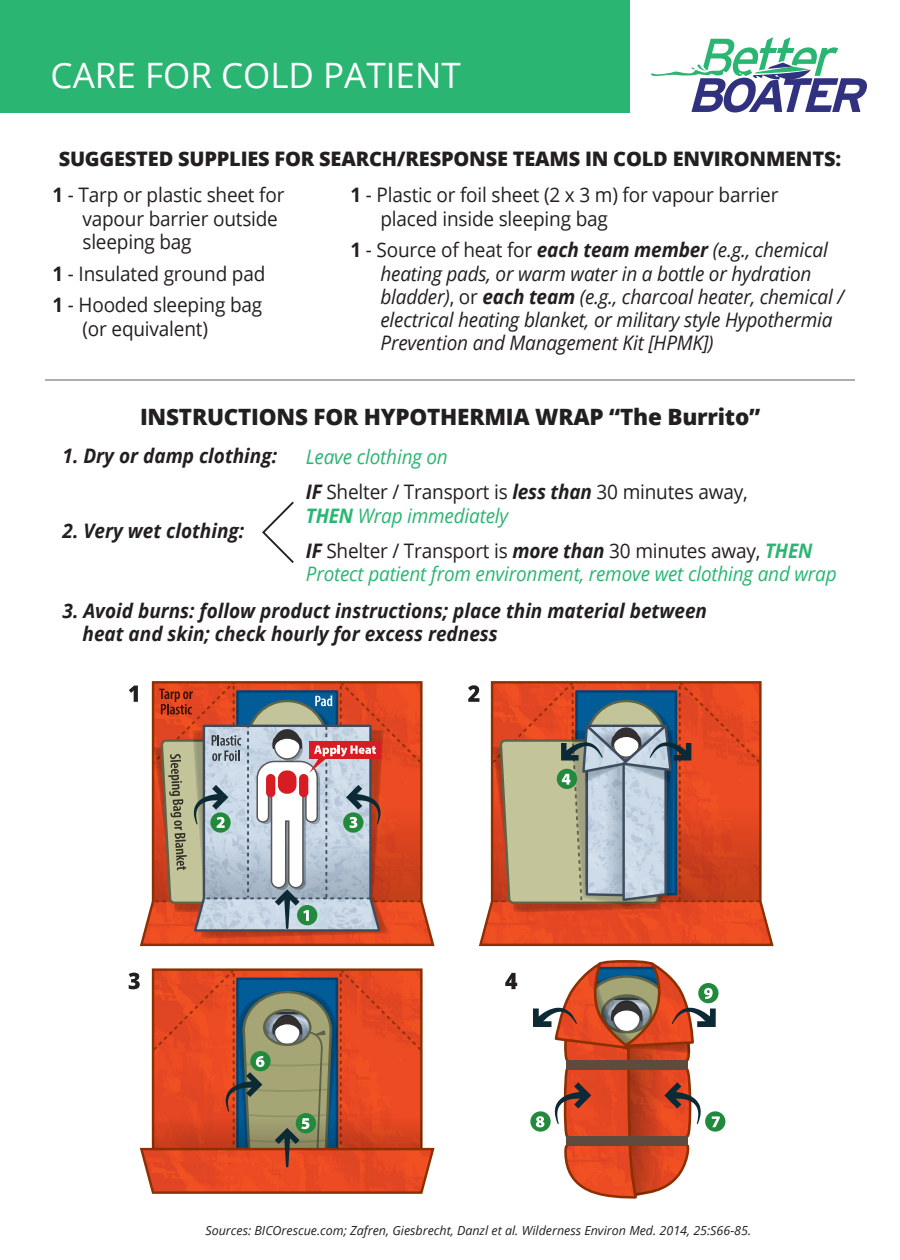
<style>
.page{position:relative;width:900px;height:1260px;background:#fff}
.page>*{position:absolute;margin:0;border:0;box-sizing:border-box;transform-origin:0 0}
.t1{font:35px "Open Sans";color:#fff}
.t2{font:800 22.5px "Open Sans";letter-spacing:-.01em;color:#231f20}
.t3{font:20px/23px "Open Sans";letter-spacing:-.01em;color:#231f20;scale:.95 1}
.t4{font:italic 20px/23px "Open Sans";letter-spacing:-.01em;color:#231f20;scale:.95 1}
.t5{font:italic 700 20px/23px "Open Sans";color:#231f20;scale:.95 1}
.t6{font:800 20px "Open Sans";letter-spacing:-.01em;color:#231f20}
.t7{font:italic 20px "Open Sans";letter-spacing:-.01em;color:#2bb572;scale:.95 1}
.t8{font:italic 12.5px "Open Sans";color:#231f20}
.s1{font-weight:700}
.s2{font-weight:700;font-style:normal}
.s3{font-style:normal}
.s4{font-style:italic;color:#2bb572}
.s5{font-weight:700;font-style:italic}
.s6{font-weight:700;font-style:italic;color:#2bb572}
</style>
<div class="page">
<hr style="left:45px;top:379px;width:810px;height:2px;background:#a8a9ad">
<svg style="left:479px;top:689px;width:295px;height:258px"></svg>
<svg style="left:468px;top:685px;width:11px;height:17px"></svg>
<svg style="left:129px;top:681px;width:306px;height:513px"></svg>
<svg style="left:490px;top:681px;width:273px;height:518px"></svg>
<svg style="left:262px;top:501px;width:32px;height:62px"></svg>
<div style="left:0;top:0;width:630px;height:112px;background:#2bb572"></div>
<svg style="left:651px;top:37px;width:216px;height:76px"></svg>
<h1 class="t1" style="left:51px;top:52px;width:412px">CARE FOR COLD PATIENT</h1>
<p class="t6" style="left:59px;top:144px;width:784px">SUGGESTED SUPPLIES FOR SEARCH/RESPONSE TEAMS IN COLD ENVIRONMENTS:</p>
<p class="t3" style="left:83px;top:183px;width:214px;text-indent:-30px"><span class="s1">1</span> - Tarp or plastic sheet for vapour barrier outside sleeping bag</p>
<p class="t3" style="left:53px;top:257px;width:226px;line-height:32px"><span class="s1">1</span> - Insulated ground pad<br><span class="s1">1</span> - Hooded sleeping bag</p>
<p class="t3" style="left:83px;top:316px;width:134px">(or equivalent)</p>
<p class="t3" style="left:380px;top:183px;width:420px;text-indent:-30px"><span class="s1">1</span> - Plastic or foil sheet (2 x 3 m) for vapour barrier placed inside sleeping bag</p>
<p class="t4" style="left:380px;top:238px;width:490px;text-indent:-30px"><span class="s2">1</span> <span class="s3">- Source of heat for</span> <span class="s1">each team member</span> (e.g., chemical heating pads, or warm water in a bottle or hydration bladder)<span class="s3">, or</span> <span class="s1">each team</span> (e.g., charcoal heater, chemical / electrical heating blanket, or military style Hypothermia Prevention and Management Kit [HPMK])</p>
<p class="t2" style="left:140px;top:399px;width:622px">INSTRUCTIONS FOR HYPOTHERMIA WRAP “The Burrito”</p>
<p class="t5" style="left:63px;top:443px;width:227px">1. Dry or damp clothing:</p>
<p class="t5" style="left:63px;top:518px;width:193px">2. Very wet clothing:</p>
<p class="t3" style="left:306px;top:438px;width:467px;line-height:35.5px"><span class="s4">Leave clothing on<br></span><span class="s5">IF</span> Shelter / Transport is <span class="s5">less than</span> 30 minutes away,</p>
<p class="t3" style="left:306px;top:497px;width:535px;line-height:35.5px"><span class="s6">THEN</span> <span class="s4">Wrap immediately<br></span><span class="s5">IF</span> Shelter / Transport is <span class="s5">more than</span> 30 minutes away, <span class="s6">THEN</span></p>
<p class="t7" style="left:306px;top:560px;width:560px">Protect patient from environment, remove wet clothing and wrap</p>
<p class="t5" style="left:83px;top:598px;width:659px;text-indent:-20px">3. Avoid burns: follow product instructions; place thin material between heat and skin; check hourly for excess redness</p>
<p class="t8" style="left:205px;top:1222px;width:547px">Sources: BICOrescue.com; Zafren, Giesbrecht, Danzl et al. Wilderness Environ Med. 2014, 25:S66-85.</p>
</div>
